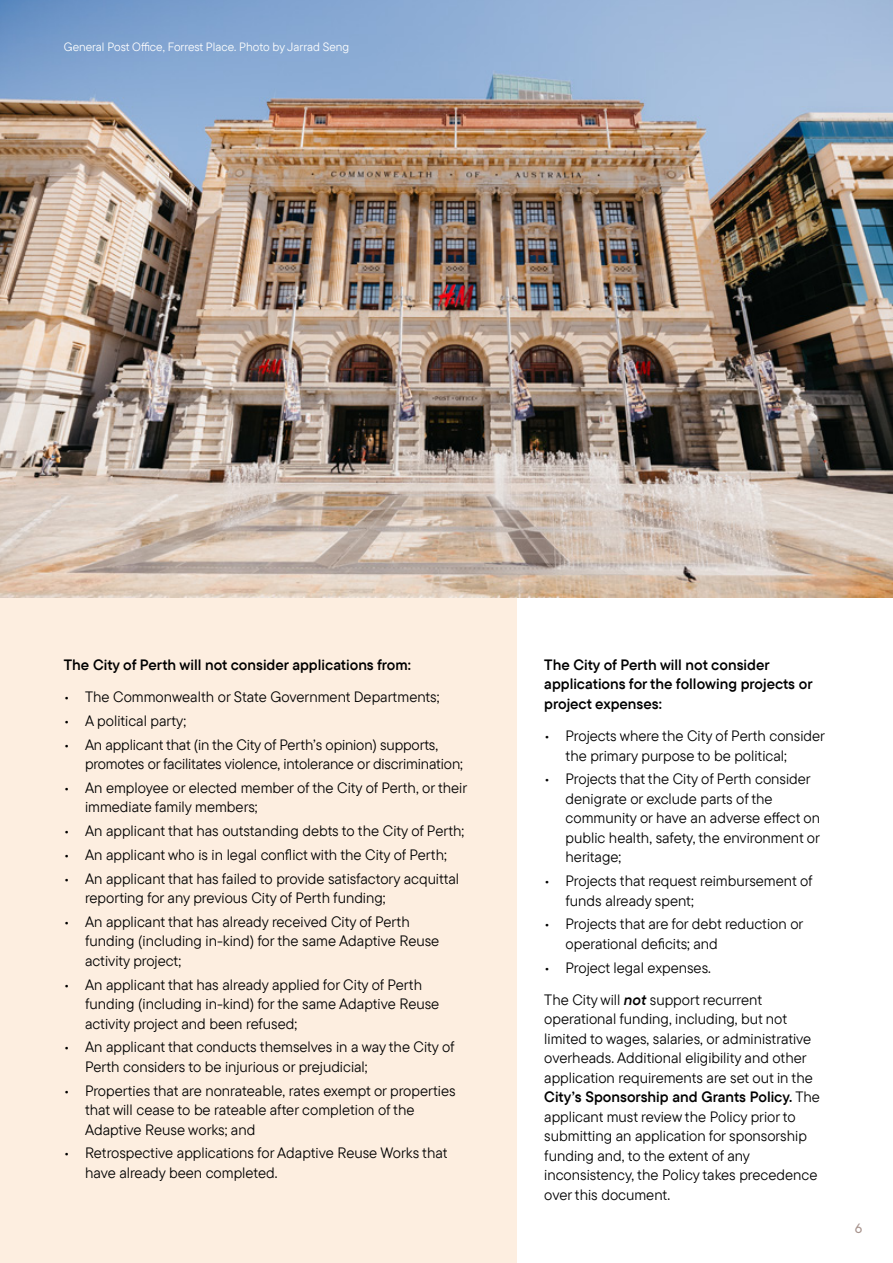
<style>
.page{position:relative;width:893px;height:1263px;background:#fff}
.page>*{position:absolute;margin:0;border:0;box-sizing:border-box;transform-origin:0 0}
.t1{font:15px/19.5px "TT Commons Pro";color:#000}
.t2{font:15px/19.5px "TT Commons Pro Db";color:#000}
.t3{font:500 13.5px "TT Commons Pro";color:#a8948e}
.t4{font:12px "TT Commons Pro";color:#fff}
.s1{font-family:"TT Commons Pro Db It"}
.s2{font-family:"TT Commons Pro"}
</style>
<div class="page">
<div style="left:0;top:544px;width:517px;height:719px;background:#fdeee0"></div>
<img style="left:0;top:0;width:893px;height:597px">
<p class="t4" style="left:64px;top:38px;width:287px">General Post Office, Forrest Place. Photo by Jarrad Seng</p>
<p class="t2" style="left:64px;top:655px;width:349px">The City of Perth will not consider applications from:</p>
<p class="t1" style="left:64px;top:687px;width:377px">• The Commonwealth or State Government Departments;</p>
<p class="t1" style="left:64px;top:711px;width:124px">• A political party;</p>
<p class="t1" style="left:85px;top:735px;width:379px;text-indent:-21px">• An applicant that (in the City of Perth’s opinion) supports, promotes or facilitates violence, intolerance or discrimination;</p>
<p class="t1" style="left:85px;top:778px;width:384px;text-indent:-21px">• An employee or elected member of the City of Perth, or their immediate family members;</p>
<p class="t1" style="left:64px;top:821px;width:402px">• An applicant that has outstanding debts to the City of Perth;</p>
<p class="t1" style="left:64px;top:845px;width:384px">• An applicant who is in legal conflict with the City of Perth;</p>
<p class="t1" style="left:85px;top:869px;width:376px;text-indent:-21px">• An applicant that has failed to provide satisfactory acquittal reporting for any previous City of Perth funding;</p>
<p class="t1" style="left:85px;top:912px;width:356px;text-indent:-21px">• An applicant that has already received City of Perth funding (including in-kind) for the same Adaptive Reuse activity project;</p>
<p class="t1" style="left:85px;top:974px;width:356px;text-indent:-21px">• An applicant that has already applied for City of Perth funding (including in-kind) for the same Adaptive Reuse activity project and been refused;</p>
<p class="t1" style="left:85px;top:1037px;width:371px;text-indent:-21px">• An applicant that conducts themselves in a way the City of<br>Perth considers to be injurious or prejudicial;</p>
<p class="t1" style="left:85px;top:1080px;width:372px;text-indent:-21px">• Properties that are nonrateable, rates exempt or properties that will cease to be rateable after completion of the<br>Adaptive Reuse works; and</p>
<p class="t1" style="left:85px;top:1143px;width:364px;text-indent:-21px">• Retrospective applications for Adaptive Reuse Works that have already been completed.</p>
<p class="t2" style="left:544px;top:655px;width:270px">The City of Perth will not consider applications for the following projects or project expenses:</p>
<p class="t1" style="left:566px;top:726px;width:261px;text-indent:-21px">• Projects where the City of Perth consider the primary purpose to be political;</p>
<p class="t1" style="left:566px;top:769px;width:256px;text-indent:-21px">• Projects that the City of Perth consider denigrate or exclude parts of the community or have an adverse effect on public health, safety, the environment or heritage;</p>
<p class="t1" style="left:566px;top:871px;width:248px;text-indent:-21px">• Projects that request reimbursement of funds already spent;</p>
<p class="t1" style="left:566px;top:914px;width:239px;text-indent:-21px">• Projects that are for debt reduction or operational deficits; and</p>
<p class="t1" style="left:544px;top:951px;width:219px;line-height:32.2px">• Project legal expenses.<br>The City will <span class="s1">not</span> support recurrent</p>
<p class="t1" style="left:544px;top:1009px;width:270px">operational funding, including, but not limited to wages, salaries, or administrative overheads. Additional eligibility and other application requirements are set out in the</p>
<p class="t2" style="left:544px;top:1087px;width:277px">City’s Sponsorship and Grants Policy. <span class="s2">The</span></p>
<p class="t1" style="left:544px;top:1107px;width:275px">applicant must review the Policy prior to submitting an application for sponsorship funding and, to the extent of any inconsistency, the Policy takes precedence over this document.</p>
<p class="t3" style="left:855px;top:1218px;width:9px">6</p>
</div>
